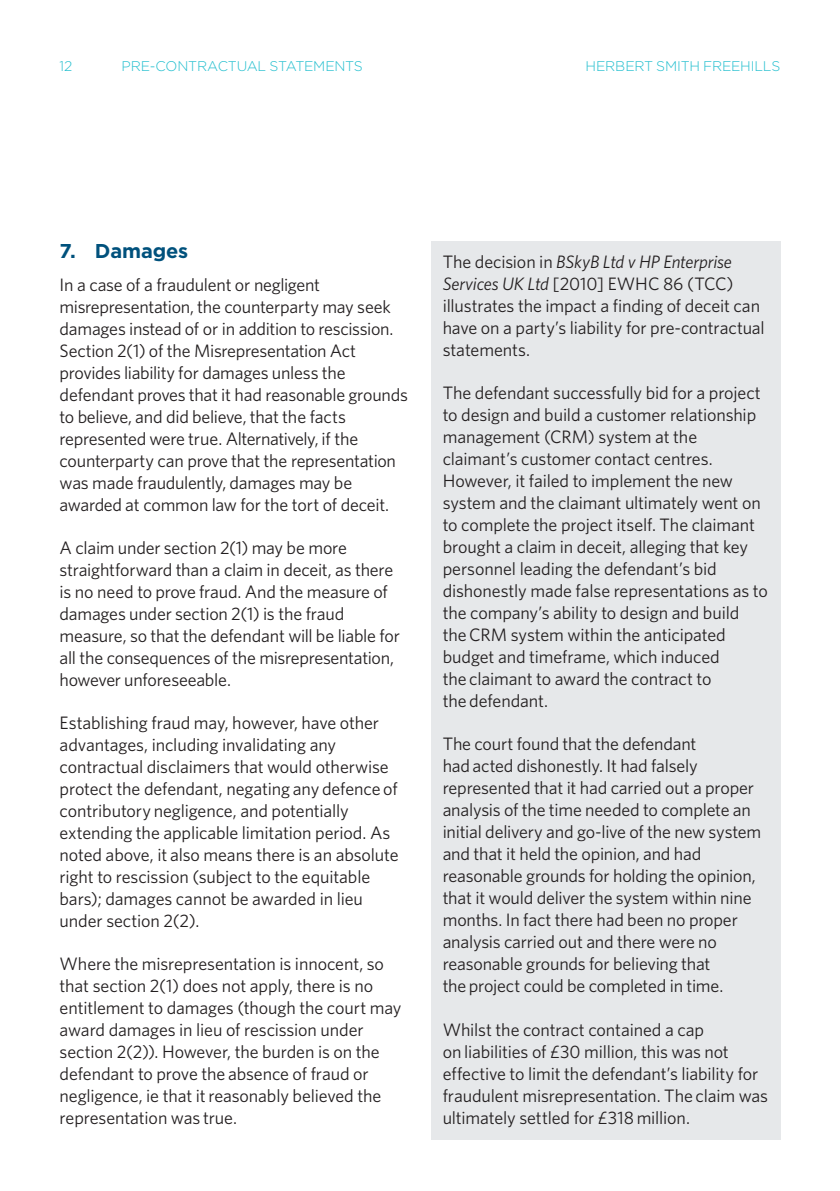
<style>
.page{position:relative;width:840px;height:1191px;background:#fff}
.page>*{position:absolute;margin:0;border:0;box-sizing:border-box;transform-origin:0 0}
.t1{font:700 20px "Gotham";letter-spacing:-.01em;color:#00517c}
.t2{font:18px/22px "Whitney";letter-spacing:-.01em;color:#231f20}
.t3{font:300 14px "Gotham";letter-spacing:-.02em;color:#21bece}
.s1{font-style:italic}
</style>
<div class="page">
<div style="left:431px;top:242px;width:349px;height:898px;background:#e6e8ea"></div>
<p class="t3" style="left:60px;top:57px;width:14px">12</p>
<p class="t3" style="left:121px;top:57px;width:243px">PRE-CONTRACTUAL STATEMENTS</p>
<p class="t3" style="left:585px;top:57px;width:196px">HERBERT SMITH FREEHILLS</p>
<p class="t1" style="left:60px;top:237px;width:130px">7. Damages</p>
<p class="t2" style="left:60px;top:273px;width:350px">In a case of a fraudulent or negligent misrepresentation, the counterparty may seek damages instead of or in addition to rescission.<br>Section 2(1) of the Misrepresentation Act provides liability for damages unless the defendant proves that it had reasonable grounds to believe, and did believe, that the facts represented were true. Alternatively, if the counterparty can prove that the representation was made fraudulently, damages may be awarded at common law for the tort of deceit.</p>
<p class="t2" style="left:60px;top:536px;width:342px">A claim under section 2(1) may be more straightforward than a claim in deceit, as there is no need to prove fraud. And the measure of damages under section 2(1) is the fraud measure, so that the defendant will be liable for all the consequences of the misrepresentation, however unforeseeable.</p>
<p class="t2" style="left:60px;top:711px;width:340px">Establishing fraud may, however, have other advantages, including invalidating any contractual disclaimers that would otherwise protect the defendant, negating any defence of contributory negligence, and potentially extending the applicable limitation period. As noted above, it also means there is an absolute right to rescission (subject to the equitable bars); damages cannot be awarded in lieu under section 2(2).</p>
<p class="t2" style="left:60px;top:952px;width:343px">Where the misrepresentation is innocent, so that section 2(1) does not apply, there is no entitlement to damages (though the court may award damages in lieu of rescission under section 2(2)). However, the burden is on the defendant to prove the absence of fraud or negligence, ie that it reasonably believed the representation was true.</p>
<p class="t2" style="left:442px;top:250px;width:323px">The decision in <span class="s1">BSkyB Ltd v HP Enterprise Services UK Ltd</span> [2010] EWHC 86 (TCC) illustrates the impact a finding of deceit can have on a party’s liability for pre-contractual statements.</p>
<p class="t2" style="left:442px;top:381px;width:326px">The defendant successfully bid for a project to design and build a customer relationship management (CRM) system at the claimant’s customer contact centres.<br>However, it failed to implement the new system and the claimant ultimately went on to complete the project itself. The claimant brought a claim in deceit, alleging that key personnel leading the defendant’s bid dishonestly made false representations as to the company’s ability to design and build<br>the CRM system within the anticipated budget and timeframe, which induced<br>the claimant to award the contract to<br>the defendant.</p>
<p class="t2" style="left:442px;top:732px;width:320px">The court found that the defendant<br>had acted dishonestly. It had falsely represented that it had carried out a proper analysis of the time needed to complete an initial delivery and go-live of the new system and that it held the opinion, and had reasonable grounds for holding the opinion, that it would deliver the system within nine months. In fact there had been no proper analysis carried out and there were no reasonable grounds for believing that<br>the project could be completed in time.</p>
<p class="t2" style="left:442px;top:1017px;width:327px">Whilst the contract contained a cap<br>on liabilities of £30 million, this was not effective to limit the defendant’s liability for fraudulent misrepresentation. The claim was ultimately settled for £318 million.</p>
</div>
